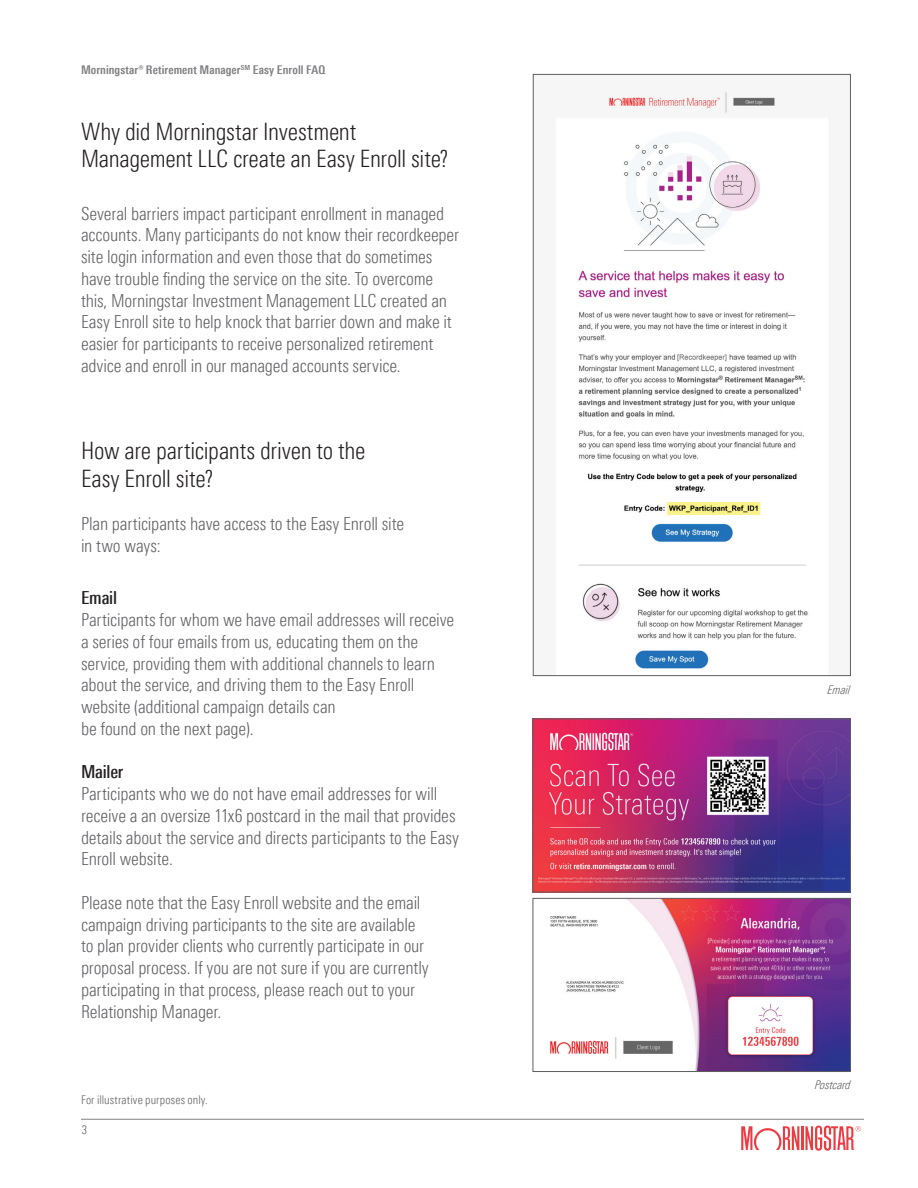
<style>
.page{position:relative;width:918px;height:1188px;background:#fff}
.page>*{position:absolute;margin:0;border:0;box-sizing:border-box;transform-origin:0 0}
.t1{font:300 condensed 24px/27.8px "Univers Nextfor MORN";letter-spacing:-.01em;color:#231f20}
.t2{font:300 condensed 18px/21.8px "Univers Nextfor MORN";letter-spacing:-.01em;color:#5f5f62}
.t3{font:500 condensed 18px "Univers Nextfor MORN";letter-spacing:-.015em;color:#231f20}
.t4{font:700 condensed 12px "Univers Nextfor MORN";letter-spacing:.005em;color:#808083}
.t5{font:300 condensed 12px "Univers Nextfor MORN";letter-spacing:.01em;color:#5f5f62}
.t6{font:italic 300 condensed 12px "Univers Nextfor MORN";color:#5f5f62}
.t7{font:300 condensed 12px "Univers Nextfor MORN";color:#57585a}
</style>
<div class="page">
<hr style="left:81px;top:1119px;width:783px;height:1px;background:#808285">
<hr style="left:801px;top:1126px;width:3px;height:24px;background:#ee3a41">
<svg style="left:741px;top:1126px;width:58px;height:24px"></svg>
<svg style="left:805px;top:1126px;width:56px;height:25px"></svg>
<img style="left:550px;top:900px;width:299px;height:170px">
<div style="left:533px;top:898px;width:318px;height:174px;border:1px solid #5e5f61"></div>
<img style="left:535px;top:721px;width:314px;height:169px">
<div style="left:533px;top:719px;width:318px;height:173px;border:1px solid #5e5f61"></div>
<img style="left:553px;top:91px;width:278px;height:583px">
<p class="t4" style="left:81px;top:63px;width:246px">Morningstar® Retirement Manager<sup>SM</sup> Easy Enroll FAQ</p>
<h1 class="t1" style="left:81px;top:117px;width:369px">Why did Morningstar Investment<br>Management LLC create an Easy Enroll site?</h1>
<p class="t2" style="left:81px;top:202px;width:379px">Several barriers impact participant enrollment in managed accounts. Many participants do not know their recordkeeper site login information and even those that do sometimes have trouble finding the service on the site. To overcome this, Morningstar Investment Management LLC created an Easy Enroll site to help knock that barrier down and make it easier for participants to receive personalized retirement advice and enroll in our managed accounts service.</p>
<h1 class="t1" style="left:81px;top:436px;width:286px">How are participants driven to the<br>Easy Enroll site?</h1>
<p class="t2" style="left:81px;top:513px;width:325px">Plan participants have access to the Easy Enroll site in two ways:</p>
<p class="t3" style="left:81px;top:587px;width:38px">Email</p>
<p class="t2" style="left:81px;top:609px;width:375px">Participants for whom we have email addresses will receive a series of four emails from us, educating them on the service, providing them with additional channels to learn about the service, and driving them to the Easy Enroll website (additional campaign details can<br>be found on the next page).</p>
<p class="t3" style="left:81px;top:761px;width:44px">Mailer</p>
<p class="t2" style="left:81px;top:783px;width:379px">Participants who we do not have email addresses for will receive a an oversize 11x6 postcard in the mail that provides details about the service and directs participants to the Easy Enroll website.</p>
<p class="t2" style="left:81px;top:892px;width:349px">Please note that the Easy Enroll website and the email campaign driving participants to the site are available to plan provider clients who currently participate in our proposal process. If you are not sure if you are currently participating in that process, please reach out to your Relationship Manager.</p>
<p class="t5" style="left:81px;top:1093px;width:128px">For illustrative purposes only.</p>
<p class="t7" style="left:82px;top:1123px;width:7px">3</p>
<p class="t6" style="left:828px;top:683px;width:24px">Email</p>
<p class="t6" style="left:815px;top:1078px;width:37px">Postcard</p>
</div>
